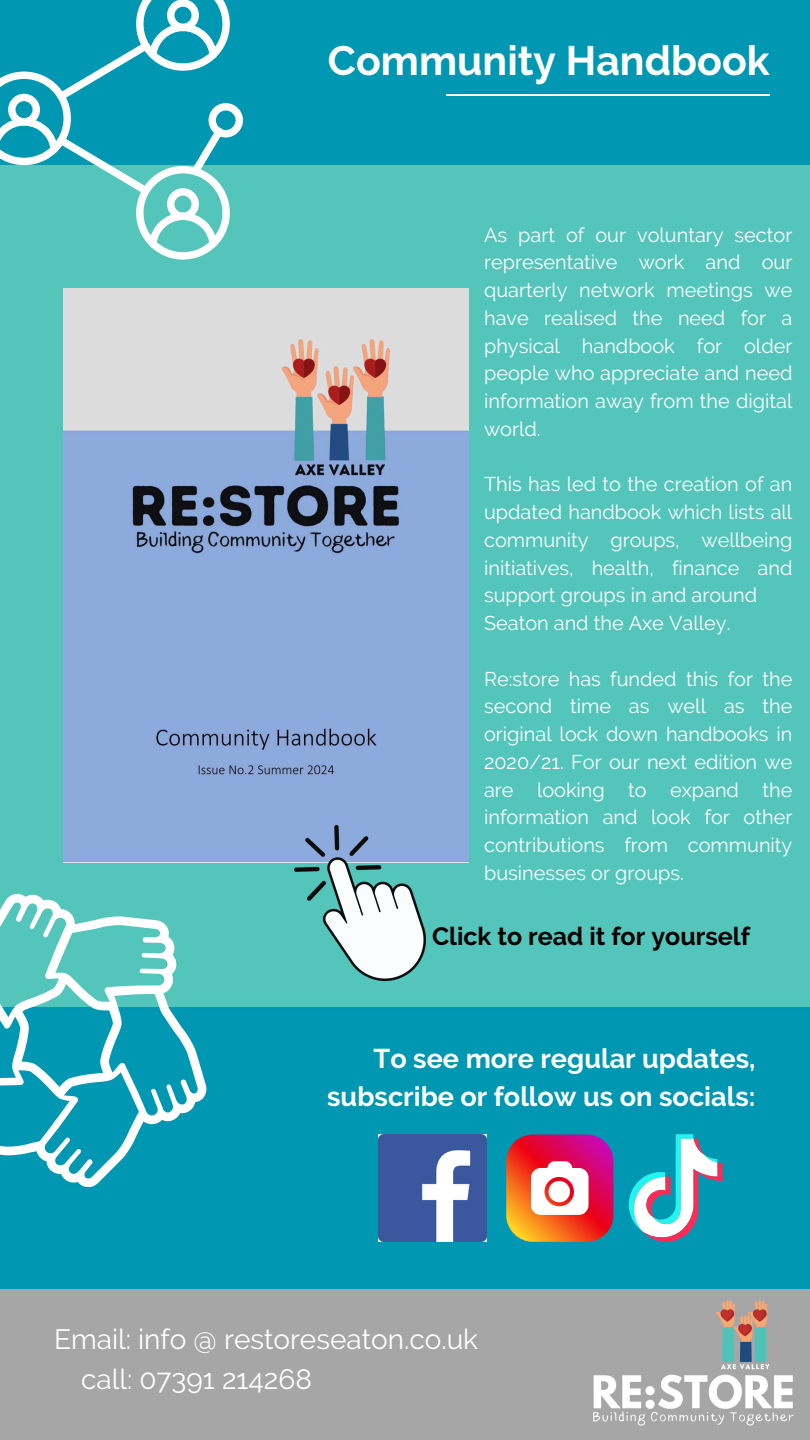
<style>
.page{position:relative;width:810px;height:1440px;background:#0097b2}
.page>*{position:absolute;margin:0;border:0;box-sizing:border-box;transform-origin:0 0}
.t1{font:700 41px "Raleway";color:#fff}
.t2{font:28px "Raleway";color:#fff}
.t3{font:700 27.1px/37.5px "Raleway";color:#fff;text-align:right}
.t4{font:700 25px "Raleway";color:#000}
.t5{font:19.9px/27.8px "Raleway";color:#fff;text-align:justify}
</style>
<div class="page">
<div style="left:0;top:1290px;width:810px;height:150px;background:#a6a6a6"></div>
<img style="left:560px;top:1289px;width:250px;height:137px">
<div style="left:0;top:165px;width:810px;height:841px;background:#54c5bb"></div>
<svg style="left:0;top:0;width:243px;height:259px"></svg>
<svg style="left:0;top:894px;width:206px;height:293px"></svg>
<hr style="left:446px;top:94px;width:324px;height:2px;background:#fff">
<img style="left:63px;top:289px;width:406px;height:574px">
<img style="left:295px;top:825px;width:130px;height:155px">
<img style="left:379px;top:1135px;width:107px;height:107px">
<svg style="left:506px;top:1135px;width:107px;height:107px"></svg>
<svg style="left:531px;top:1161px;width:58px;height:54px"></svg>
<svg style="left:629px;top:1134px;width:94px;height:108px"></svg>
<p class="t1" style="left:328px;top:36px;width:443px">Community Handbook</p>
<p class="t5" style="left:484px;top:221px;width:310px">As part of our voluntary sector representative work and our quarterly network meetings we have realised the need for a physical handbook for older people who appreciate and need information away from the digital world.</p>
<p class="t5" style="left:484px;top:471px;width:310px">This has led to the creation of an updated handbook which lists all community groups, wellbeing initiatives, health, finance and support groups in and around</p>
<p class="t5" style="left:484px;top:609px;width:248px">Seaton and the Axe Valley.</p>
<p class="t5" style="left:484px;top:665px;width:310px">Re:store has funded this for the second time as well as the original lock down handbooks in 2020/21. For our next edition we are looking to expand the information and look for other contributions from community businesses or groups.</p>
<p class="t4" style="left:432px;top:921px;width:319px">Click to read it for yourself</p>
<p class="t3" style="left:327px;top:1040px;width:430px">To see more regular updates, subscribe or follow us on socials:</p>
<p class="t2" style="left:54px;top:1322px;width:426px">Email: info @ restoreseaton.co.uk</p>
<h2 class="t2" style="left:81px;top:1363px;width:232px">call: 07391 214268</h2>
</div>
